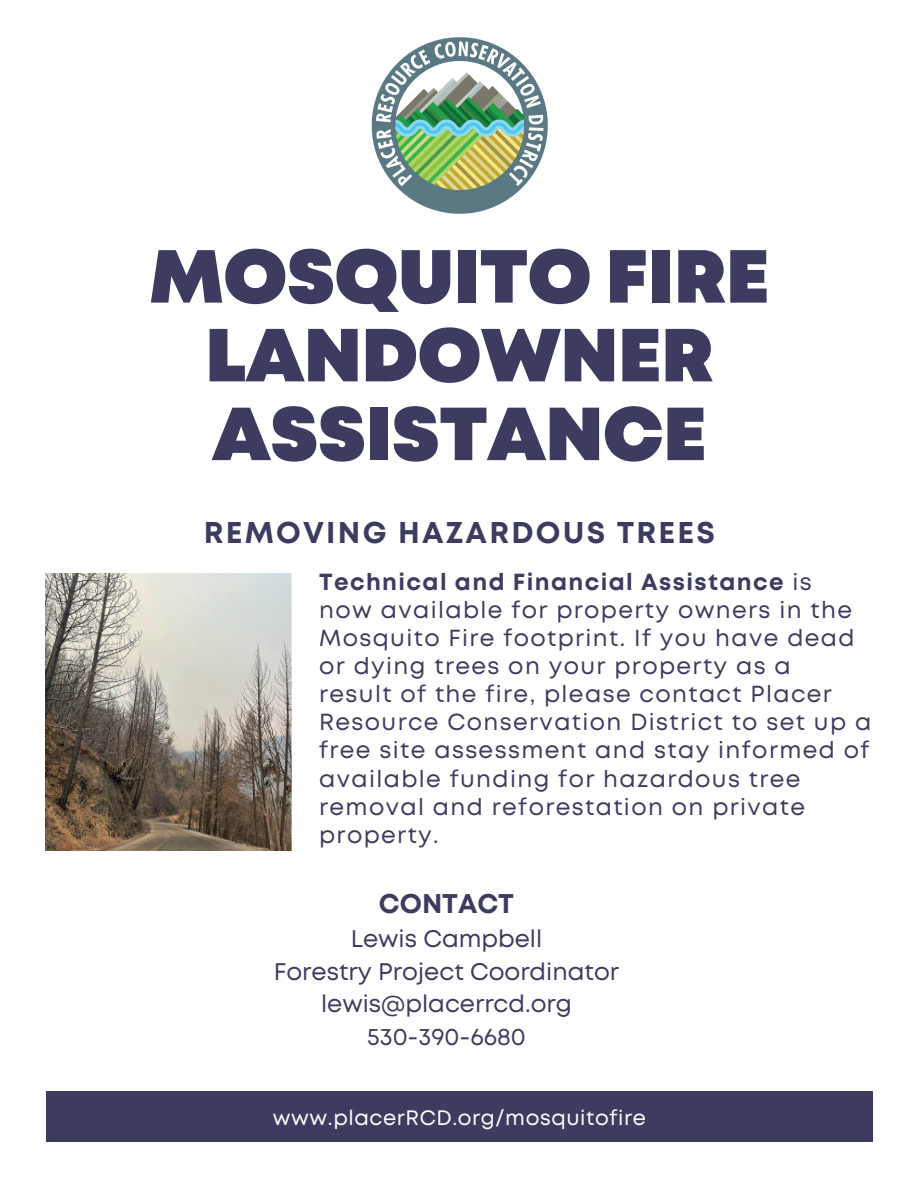
<style>
.page{position:relative;width:918px;height:1188px;background:#fff}
.page>*{position:absolute;margin:0;border:0;box-sizing:border-box;transform-origin:0 0}
.t1{font:900 75px/78.8px "Mont";color:#3d3c60;text-align:center}
.t2{font:700 30px "Mont";letter-spacing:.075em;color:#3d3c60}
.t3{font:700 27px "Mont";color:#3d3c60}
.t4{font:24px/32.7px "Mont";color:#3d3c60;text-align:center}
.t5{font:23.25px/28.2px "Mont";letter-spacing:.06em;color:#3d3c60}
.t6{font:20.85px "Mont";letter-spacing:.03em;color:#fff}
.s1{font-weight:700}
</style>
<div class="page">
<div style="left:46px;top:1091px;width:827px;height:51px;background:#3d3c60"></div>
<img style="left:46px;top:573px;width:245px;height:277px">
<img style="left:371px;top:37px;width:177px;height:177px">
<h1 class="t1" style="left:150px;top:243px;width:621px">MOSQUITO FIRE<br>LANDOWNER<br>ASSISTANCE</h1>
<p class="t2" style="left:204px;top:522px;width:513px">REMOVING HAZARDOUS TREES</p>
<p class="t5" style="left:319px;top:569px;width:554px"><span class="s1">Technical and Financial Assistance</span> is<br>now available for property owners in the Mosquito Fire footprint. If you have dead or dying trees on your property as a<br>result of the fire, please contact Placer Resource Conservation District to set up a free site assessment and stay informed of available funding for hazardous tree removal and reforestation on private property.</p>
<p class="t3" style="left:379px;top:893px;width:137px">CONTACT</p>
<p class="t4" style="left:274px;top:924px;width:347px">Lewis Campbell<br>Forestry Project Coordinator lewis@placerrcd.org<br>530-390-6680</p>
<p class="t6" style="left:273px;top:1110px;width:375px">www.placerRCD.org/mosquitofire</p>
</div>
